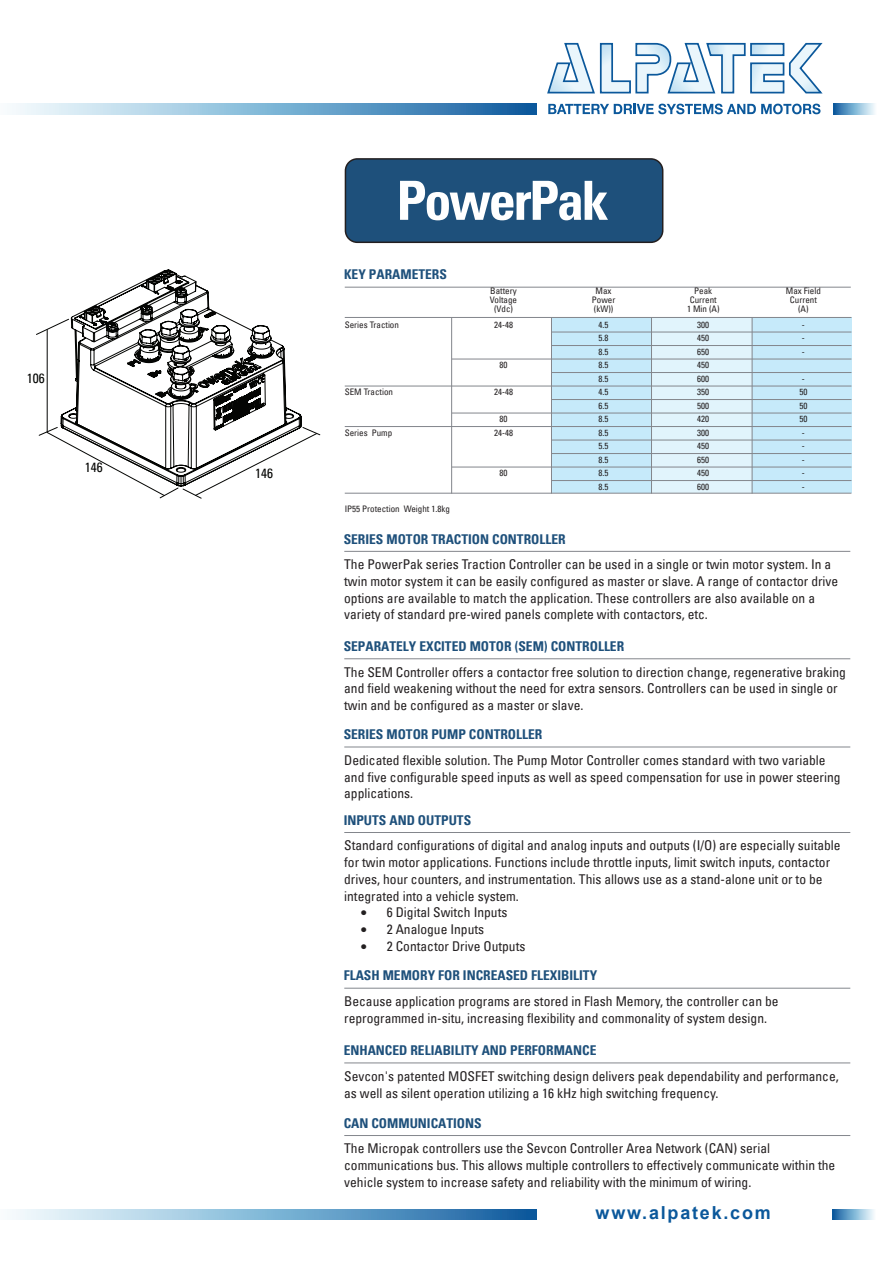
<style>
.page{position:relative;width:893px;height:1263px;background:#fff}
.page>*{position:absolute;margin:0;border:0;box-sizing:border-box;transform-origin:0 0}
.t1{font:700 condensed 54px "Univers LT";letter-spacing:-.04em;color:#fff}
.t2{font:700 18px "Arial";letter-spacing:.1em;color:#0b589b}
.t3{font:condensed 13.5px/16.8px "Univers LT";color:#231f20}
.t4{font:700 condensed 13.5px/29.7px "Univers LT";color:#1e507b}
.t5{font:condensed 13.5px "Univers LT";color:#040503}
.t6{font:condensed 9px "Univers LT";color:#231f20}
.s1{font-family:"Verdana";font-stretch:normal}
.s2{font-family:"Verdana";font-weight:400;font-stretch:normal;color:#231f20}
.s3{font-weight:400;color:#231f20}
</style>
<div class="page">
<svg style="left:547px;top:42px;width:276px;height:52px"></svg>
<svg style="left:548px;top:104px;width:272px;height:10px"></svg>
<svg style="left:12px;top:103px;width:524px;height:11px;background:#80b0d2"></svg>
<svg style="left:834px;top:103px;width:41px;height:11px"></svg>
<svg style="left:12px;top:1209px;width:524px;height:11px;background:#80b0d2"></svg>
<svg style="left:833px;top:1209px;width:41px;height:11px"></svg>
<div style="left:345px;top:159px;width:318px;height:83px;background:#1e507b;border-radius:12px"></div>
<div style="left:345px;top:158px;width:318px;height:85px;border:2px solid #231f20;border-radius:12px"></div>
<hr style="left:345px;top:287px;width:506px;height:1px;background:#83868c">
<div style="left:652px;top:318px;width:100px;height:175px;background:#e1f4fc"></div>
<div style="left:752px;top:318px;width:99px;height:175px;background:#c6eafa"></div>
<div style="left:552px;top:318px;width:99px;height:175px;background:#c6eafa"></div>
<hr style="left:345px;top:317px;width:506px;height:1px;background:#83868c">
<hr style="left:552px;top:332px;width:299px;height:1px;background:#83868c">
<hr style="left:552px;top:345px;width:299px;height:1px;background:#83868c">
<hr style="left:452px;top:359px;width:399px;height:1px;background:#83868c">
<hr style="left:552px;top:372px;width:299px;height:1px;background:#83868c">
<hr style="left:345px;top:386px;width:506px;height:1px;background:#83868c">
<hr style="left:552px;top:399px;width:299px;height:1px;background:#83868c">
<hr style="left:452px;top:413px;width:399px;height:1px;background:#83868c">
<hr style="left:345px;top:426px;width:506px;height:1px;background:#83868c">
<hr style="left:552px;top:440px;width:299px;height:1px;background:#83868c">
<hr style="left:552px;top:453px;width:299px;height:1px;background:#83868c">
<hr style="left:452px;top:467px;width:399px;height:1px;background:#83868c">
<hr style="left:552px;top:480px;width:299px;height:1px;background:#83868c">
<hr style="left:345px;top:493px;width:506px;height:1px;background:#83868c">
<hr style="left:451px;top:318px;width:1px;height:176px;background:#83868c">
<hr style="left:551px;top:318px;width:1px;height:176px;background:#83868c">
<hr style="left:651px;top:318px;width:1px;height:176px;background:#83868c">
<hr style="left:752px;top:318px;width:1px;height:176px;background:#83868c">
<hr style="left:344px;top:551px;width:506px;height:1px;background:#83868c">
<hr style="left:344px;top:658px;width:506px;height:1px;background:#83868c">
<hr style="left:344px;top:747px;width:506px;height:1px;background:#83868c">
<hr style="left:344px;top:832px;width:506px;height:1px;background:#83868c">
<hr style="left:344px;top:988px;width:506px;height:1px;background:#83868c">
<hr style="left:344px;top:1062px;width:506px;height:1px;background:#83868c">
<hr style="left:344px;top:1135px;width:506px;height:1px;background:#83868c">
<svg style="left:61px;top:269px;width:241px;height:158px"></svg>
<svg style="left:39px;top:427px;width:281px;height:72px"></svg>
<svg style="left:36px;top:319px;width:33px;height:16px"></svg>
<hr style="left:47px;top:330px;width:1px;height:102px;background:#040503">
<p class="t5" style="left:27px;top:372px;width:19px">106</p>
<p class="t5" style="left:85px;top:462px;width:19px">146</p>
<p class="t5" style="left:255px;top:468px;width:19px">146</p>
<h1 class="t1" style="left:397px;top:179px;width:214px">PowerPak</h1>
<p class="t4" style="left:344px;top:260px;width:104px">KEY PARAMETERS</p>
<p class="t6" style="left:490px;top:287px;width:28px">Battery</p>
<p class="t6" style="left:596px;top:287px;width:17px">Max</p>
<p class="t6" style="left:694px;top:287px;width:19px">Peak</p>
<p class="t6" style="left:786px;top:287px;width:36px">Max Field</p>
<p class="t6" style="left:490px;top:296px;width:29px">Voltage</p>
<p class="t6" style="left:592px;top:296px;width:25px">Power</p>
<p class="t6" style="left:690px;top:296px;width:28px">Current</p>
<p class="t6" style="left:790px;top:296px;width:28px">Current</p>
<p class="t6" style="left:494px;top:305px;width:20px">(Vdc)</p>
<p class="t6" style="left:594px;top:305px;width:21px">(kW))</p>
<p class="t6" style="left:687px;top:305px;width:34px">1 Min (A)</p>
<p class="t6" style="left:798px;top:305px;width:12px">(A)</p>
<p class="t6" style="left:345px;top:321px;width:56px">Series Traction</p>
<p class="t6" style="left:494px;top:321px;width:20px">24-48</p>
<p class="t6" style="left:599px;top:321px;width:11px">4.5</p>
<p class="t6" style="left:697px;top:321px;width:13px">300</p>
<p class="t6" style="left:802px;top:321px;width:4px">-</p>
<p class="t6" style="left:599px;top:334px;width:11px">5.8</p>
<p class="t6" style="left:697px;top:334px;width:13px">450</p>
<p class="t6" style="left:802px;top:334px;width:4px">-</p>
<p class="t6" style="left:599px;top:348px;width:11px">8.5</p>
<p class="t6" style="left:697px;top:348px;width:13px">650</p>
<p class="t6" style="left:802px;top:348px;width:4px">-</p>
<p class="t6" style="left:499px;top:361px;width:9px">80</p>
<p class="t6" style="left:599px;top:361px;width:11px">8.5</p>
<p class="t6" style="left:697px;top:361px;width:13px">450</p>
<p class="t6" style="left:599px;top:375px;width:11px">8.5</p>
<p class="t6" style="left:697px;top:375px;width:13px">600</p>
<p class="t6" style="left:802px;top:375px;width:4px">-</p>
<p class="t6" style="left:345px;top:388px;width:50px">SEM Traction</p>
<p class="t6" style="left:494px;top:388px;width:20px">24-48</p>
<p class="t6" style="left:599px;top:388px;width:11px">4.5</p>
<p class="t6" style="left:697px;top:388px;width:13px">350</p>
<p class="t6" style="left:799px;top:388px;width:9px">50</p>
<p class="t6" style="left:599px;top:402px;width:11px">6.5</p>
<p class="t6" style="left:697px;top:402px;width:13px">500</p>
<p class="t6" style="left:799px;top:402px;width:9px">50</p>
<p class="t6" style="left:499px;top:415px;width:9px">80</p>
<p class="t6" style="left:599px;top:415px;width:11px">8.5</p>
<p class="t6" style="left:697px;top:415px;width:13px">420</p>
<p class="t6" style="left:799px;top:415px;width:9px">50</p>
<p class="t6" style="left:345px;top:429px;width:49px">Series Pump</p>
<p class="t6" style="left:494px;top:429px;width:20px">24-48</p>
<p class="t6" style="left:599px;top:429px;width:11px">8.5</p>
<p class="t6" style="left:697px;top:429px;width:13px">300</p>
<p class="t6" style="left:802px;top:429px;width:4px">-</p>
<p class="t6" style="left:599px;top:442px;width:11px">5.5</p>
<p class="t6" style="left:697px;top:442px;width:13px">450</p>
<p class="t6" style="left:802px;top:442px;width:4px">-</p>
<p class="t6" style="left:599px;top:456px;width:11px">8.5</p>
<p class="t6" style="left:697px;top:456px;width:13px">650</p>
<p class="t6" style="left:802px;top:456px;width:4px">-</p>
<p class="t6" style="left:499px;top:469px;width:9px">80</p>
<p class="t6" style="left:599px;top:469px;width:11px">8.5</p>
<p class="t6" style="left:697px;top:469px;width:13px">450</p>
<p class="t6" style="left:802px;top:469px;width:4px">-</p>
<p class="t6" style="left:599px;top:483px;width:11px">8.5</p>
<p class="t6" style="left:697px;top:483px;width:13px">600</p>
<p class="t6" style="left:802px;top:483px;width:4px">-</p>
<p class="t6" style="left:345px;top:506px;width:107px">IP55 Protection Weight 1.8kg</p>
<p class="t4" style="left:344px;top:524px;width:224px">SERIES MOTOR TRACTION CONTROLLER</p>
<p class="t3" style="left:344px;top:557px;width:496px">The PowerPak series Traction Controller can be used in a single or twin motor system. In a twin motor system it can be easily configured as master or slave. A range of contactor drive options are available to match the application. These controllers are also available on a variety of standard pre-wired panels complete with contactors, etc.</p>
<p class="t4" style="left:344px;top:632px;width:282px">SEPARATELY EXCITED MOTOR (SEM) CONTROLLER</p>
<p class="t3" style="left:344px;top:664px;width:503px">The SEM Controller offers a contactor free solution to direction change, regenerative braking and field weakening without the need for extra sensors. Controllers can be used in single or twin and be configured as a master or slave.</p>
<p class="t4" style="left:344px;top:720px;width:200px">SERIES MOTOR PUMP CONTROLLER</p>
<p class="t3" style="left:344px;top:753px;width:498px">Dedicated flexible solution. The Pump Motor Controller comes standard with two variable and five configurable speed inputs as well as speed compensation for use in power steering applications.</p>
<p class="t4" style="left:344px;top:806px;width:129px">INPUTS AND OUTPUTS</p>
<p class="t3" style="left:344px;top:838px;width:498px">Standard configurations of digital and analog inputs and outputs (I/O) are especially suitable for twin motor applications. Functions include throttle inputs, limit switch inputs, contactor drives, hour counters, and instrumentation. This allows use as a stand-alone unit or to be integrated into a vehicle system.</p>
<p class="t3" style="left:360px;top:905px;width:149px"><span class="s1">•</span> 6 Digital Switch Inputs</p>
<p class="t3" style="left:360px;top:922px;width:126px"><span class="s1">•</span> 2 Analogue Inputs</p>
<p class="t4" style="left:344px;top:932px;width:255px;text-indent:16px"><span class="s2">•</span> <span class="s3">2 Contactor Drive Outputs<br></span>FLASH MEMORY FOR INCREASED FLEXIBILITY</p>
<p class="t3" style="left:344px;top:994px;width:436px">Because application programs are stored in Flash Memory, the controller can be reprogrammed in-situ, increasing flexibility and commonality of system design.</p>
<p class="t4" style="left:344px;top:1036px;width:254px">ENHANCED RELIABILITY AND PERFORMANCE</p>
<p class="t3" style="left:344px;top:1068px;width:496px">Sevcon's patented MOSFET switching design delivers peak dependability and performance, as well as silent operation utilizing a 16 kHz high switching frequency.</p>
<p class="t4" style="left:344px;top:1108px;width:140px">CAN COMMUNICATIONS</p>
<p class="t3" style="left:344px;top:1141px;width:493px">The Micropak controllers use the Sevcon Controller Area Network (CAN) serial communications bus. This allows multiple controllers to effectively communicate within the vehicle system to increase safety and reliability with the minimum of wiring.</p>
<h2 class="t2" style="left:596px;top:1206px;width:177px">www.alpatek.com</h2>
</div>
